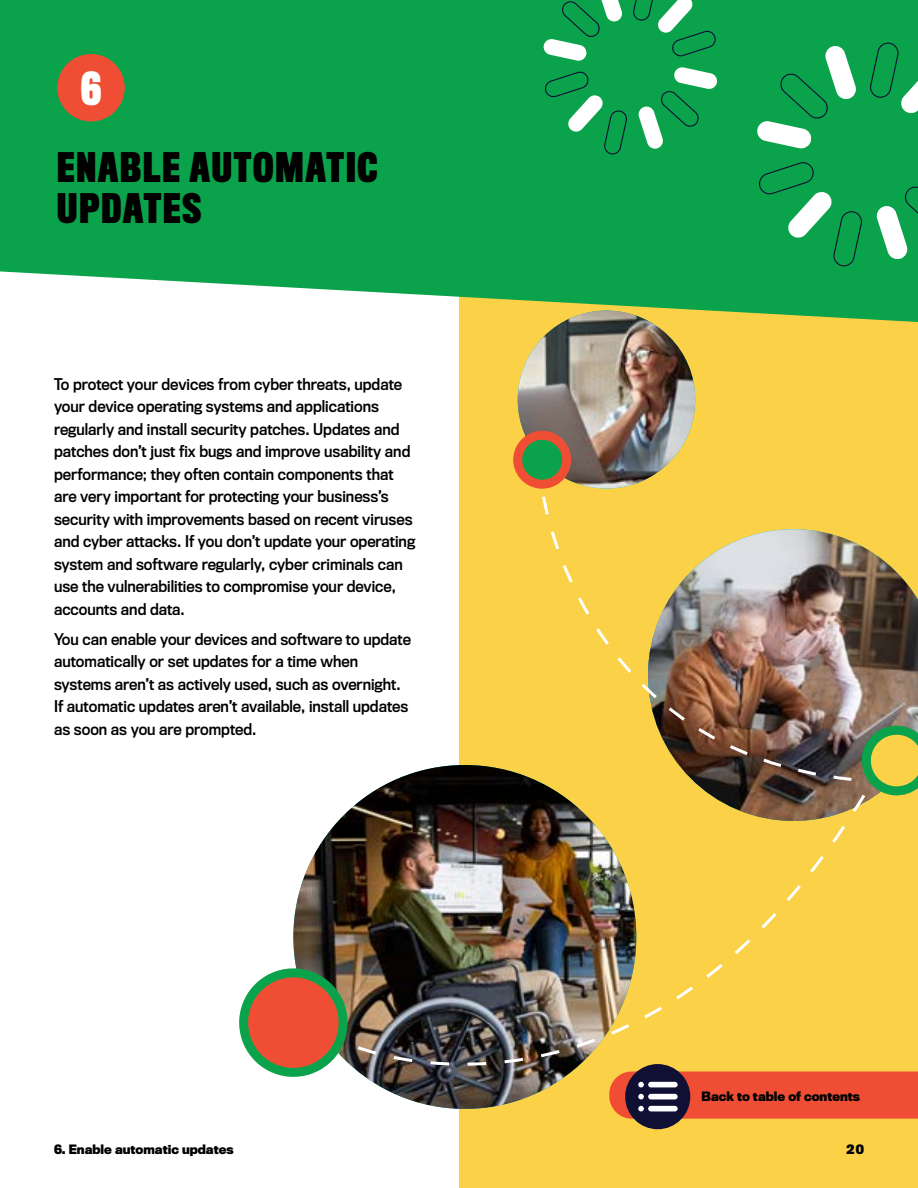
<style>
.page{position:relative;width:918px;height:1188px;background:#fff}
.page>*{position:absolute;margin:0;border:0;box-sizing:border-box;transform-origin:0 0}
.t1{font:700 42px "Titling Gothic FB Comp";color:#fff}
.page_titles{font:700 37.5px/40.5px "Titling Gothic FB Comp";letter-spacing:.05em;color:#000}
.t2{font:15px/22.5px "Titling Gothic FB Narrow Standard";color:#000}
.t3{font:700 12px "Titling Gothic FB Narrow";color:#000}
</style>
<div class="page">
<div style="left:459px;top:0;width:459px;height:1188px;background:#fbd148"></div>
<svg style="left:0;top:0;width:918px;height:322px;background:#21aa57"></svg>
<div style="left:57px;top:54px;width:68px;height:68px;background:#f04e34;border-radius:50%"></div>
<svg style="left:756px;top:41px;width:162px;height:226px;background:#26aa5e"></svg>
<svg style="left:543px;top:0;width:175px;height:155px;background:#29aa60"></svg>
<img style="left:293px;top:765px;width:263px;height:304px">
<img style="left:695px;top:543px;width:223px;height:248px">
<img style="left:518px;top:311px;width:177px;height:178px;border-radius:89px">
<svg style="left:239px;top:961px;width:114px;height:116px"></svg>
<svg style="left:856px;top:719px;width:62px;height:82px"></svg>
<svg style="left:513px;top:425px;width:63px;height:64px;background:#907f46"></svg>
<img style="left:355px;top:791px;width:513px;height:370px">
<img style="left:541px;top:496px;width:314px;height:287px">
<div style="left:625px;top:1064px;width:65px;height:65px;background:#101035;border-radius:50%"></div>
<svg style="left:605px;top:1067px;width:313px;height:56px"></svg>
<h1 class="t1" style="left:81px;top:64px;width:22px">6</h1>
<h1 class="page_titles" style="left:57px;top:149px;width:322px">ENABLE AUTOMATIC<br>UPDATES</h1>
<p class="t2" style="left:54px;top:373px;width:363px">To protect your devices from cyber threats, update your device operating systems and applications regularly and install security patches. Updates and patches don’t just fix bugs and improve usability and performance; they often contain components that are very important for protecting your business’s security with improvements based on recent viruses and cyber attacks. If you don’t update your operating system and software regularly, cyber criminals can use the vulnerabilities to compromise your device, accounts and data.</p>
<p class="t2" style="left:54px;top:628px;width:359px">You can enable your devices and software to update automatically or set updates for a time when systems aren’t as actively used, such as overnight.<br>If automatic updates aren’t available, install updates as soon as you are prompted.</p>
<p class="t3" style="left:702px;top:1090px;width:160px">Back to table of contents</p>
<p class="t3" style="left:54px;top:1142px;width:181px">6. Enable automatic updates</p>
<p class="t3" style="left:847px;top:1142px;width:19px">20</p>
</div>
